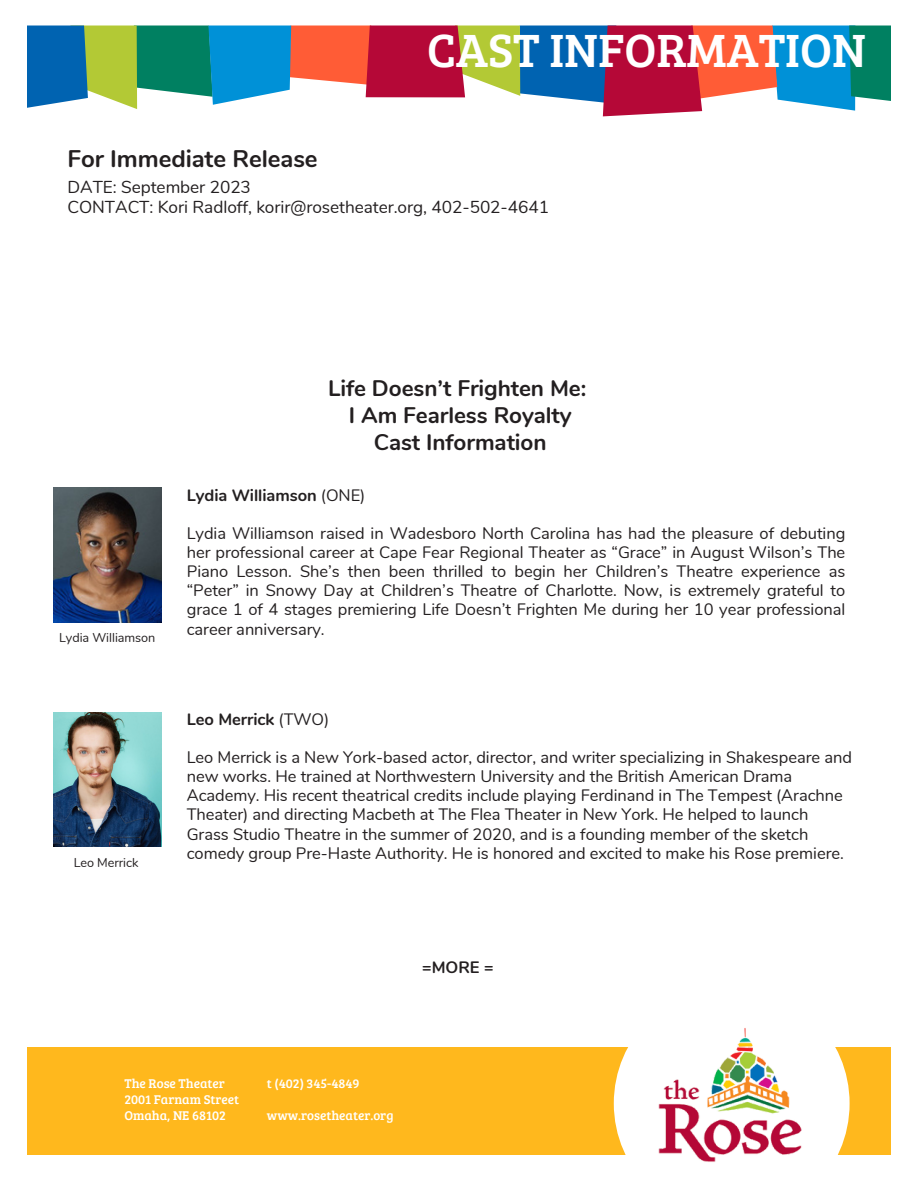
<style>
.page{position:relative;width:918px;height:1188px;background:#fff}
.page>*{position:absolute;margin:0;border:0;box-sizing:border-box;transform-origin:0 0}
.t1{font:48.15px "Bree Serif";color:#fff}
.t2{font:700 24px "Nunito";letter-spacing:-.005em;color:#231f20}
.t3{font:700 22.5px "Nunito";letter-spacing:-.005em;color:#231f20}
.t4{font:17.25px "Nunito";letter-spacing:-.005em;color:#231f20}
.t5{font:16.5px/19.2px "Nunito";letter-spacing:-.005em;color:#231f20;text-align:justify}
.t6{font:700 16.5px "Nunito";letter-spacing:-.005em;color:#231f20}
.t7{font:13.2px/15.8px "Bree Serif";color:#fff}
.t8{font:12.6px "Nunito";letter-spacing:-.005em;color:#231f20}
.s1{font-weight:400}
</style>
<div class="page">
<div style="left:0;top:1048px;width:918px;height:106px;background:#ffb81d"></div>
<svg style="left:614px;top:1047px;width:236px;height:108px;background:#fef8e9"></svg>
<svg style="left:27px;top:26px;width:864px;height:90px"></svg>
<img style="left:658px;top:1028px;width:144px;height:134px">
<div style="left:0;top:0;width:26px;height:1188px;background:#fff"></div>
<div style="left:892px;top:0;width:26px;height:1188px;background:#fff"></div>
<img style="left:53px;top:488px;width:108px;height:134px">
<img style="left:53px;top:712px;width:108px;height:135px">
<p class="t1" style="left:427px;top:15px;width:440px">CAST INFORMATION</p>
<p class="t2" style="left:68px;top:143px;width:252px">For Immediate Release</p>
<p class="t4" style="left:68px;top:176px;width:185px">DATE: September 2023</p>
<p class="t4" style="left:68px;top:196px;width:483px">CONTACT: Kori Radloff, korir@rosetheater.org, 402-502-4641</p>
<p class="t8" style="left:59px;top:629px;width:98px">Lydia Williamson</p>
<p class="t8" style="left:74px;top:854px;width:66px">Leo Merrick</p>
<p class="t3" style="left:328px;top:373px;width:260px">Life Doesn’t Frighten Me:</p>
<p class="t3" style="left:349px;top:400px;width:224px">I Am Fearless Royalty</p>
<p class="t3" style="left:374px;top:427px;width:174px">Cast Information</p>
<p class="t6" style="left:187px;top:484px;width:180px">Lydia Williamson <span class="s1">(ONE)</span></p>
<p class="t5" style="left:187px;top:524px;width:660px">Lydia Williamson raised in Wadesboro North Carolina has had the pleasure of debuting her professional career at Cape Fear Regional Theater as “Grace” in August Wilson’s The Piano Lesson. She’s then been thrilled to begin her Children’s Theatre experience as “Peter” in Snowy Day at Children’s Theatre of Charlotte. Now, is extremely grateful to grace 1 of 4 stages premiering Life Doesn’t Frighten Me during her 10 year professional career anniversary.</p>
<p class="t6" style="left:187px;top:708px;width:144px">Leo Merrick <span class="s1">(TWO)</span></p>
<p class="t5" style="left:187px;top:748px;width:667px;text-align:left">Leo Merrick is a New York-based actor, director, and writer specializing in Shakespeare and new works. He trained at Northwestern University and the British American Drama Academy. His recent theatrical credits include playing Ferdinand in The Tempest (Arachne Theater) and directing Macbeth at The Flea Theater in New York. He helped to launch Grass Studio Theatre in the summer of 2020, and is a founding member of the sketch comedy group Pre-Haste Authority. He is honored and excited to make his Rose premiere.</p>
<p class="t6" style="left:422px;top:956px;width:73px">=MORE =</p>
<p class="t7" style="left:125px;top:1075px;width:116px">The Rose Theater<br>2001 Farnam Street<br>Omaha, NE 68102</p>
<p class="t7" style="left:267px;top:1075px;width:94px">t (402) 345-4849</p>
<p class="t7" style="left:267px;top:1106px;width:128px">www.rosetheater.org</p>
</div>
